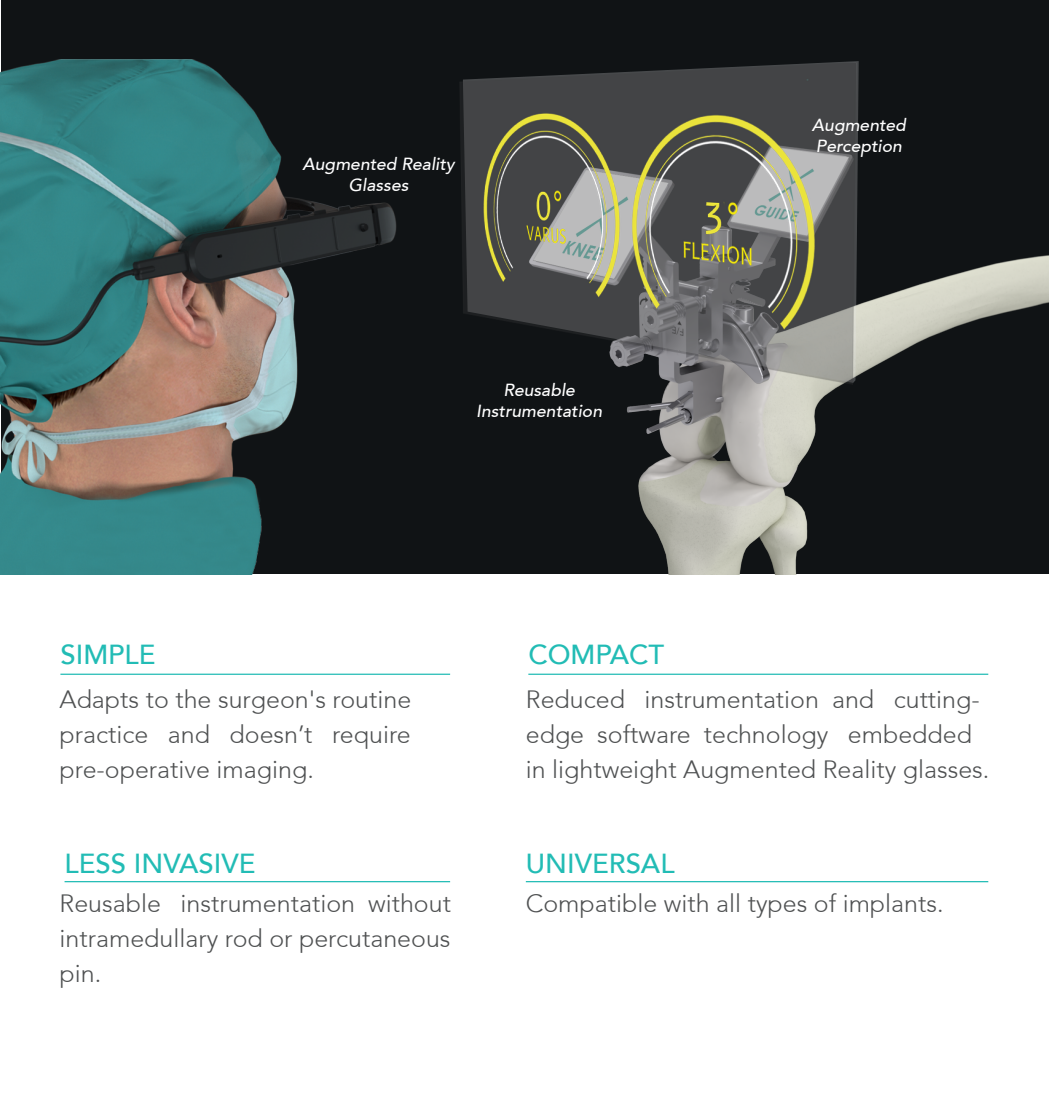
<style>
.page{position:relative;width:1049px;height:1099px;background:#fff}
.page>*{position:absolute;margin:0;border:0;box-sizing:border-box;transform-origin:0 0}
.t1{font:500 27.5px "Avenir 65";color:#22bcb5}
.t2{font:300 25px/35px "Avenir 35";color:#4f5152;text-align:justify}
.t3{font:italic 500 17.5px/21px "Avenir 65";color:#fff;text-align:center}
</style>
<div class="page">
<hr style="left:60px;top:673px;width:390px;height:2px;background:#22bcb5">
<hr style="left:65px;top:881px;width:385px;height:1px;background:#22bcb5">
<hr style="left:528px;top:673px;width:460px;height:2px;background:#22bcb5">
<hr style="left:526px;top:881px;width:462px;height:1px;background:#22bcb5">
<img style="left:0;top:0;width:1049px;height:575px">
<p class="t3" style="left:303px;top:154px;width:154px">Augmented Reality<br>Glasses</p>
<p class="t3" style="left:476px;top:379px;width:127px">Reusable<br>Instrumentation</p>
<p class="t3" style="left:812px;top:115px;width:96px;text-align:left">Augmented<br>Perception</p>
<p class="t1" style="left:60px;top:638px;width:97px">SIMPLE</p>
<p class="t2" style="left:60px;top:681px;width:353px">Adapts to the surgeon's routine practice and doesn’t require pre-operative imaging.</p>
<p class="t1" style="left:65px;top:847px;width:193px">LESS INVASIVE</p>
<p class="t2" style="left:60px;top:886px;width:393px">Reusable instrumentation without intramedullary rod or percutaneous pin.</p>
<p class="t1" style="left:528px;top:638px;width:137px">COMPACT</p>
<p class="t2" style="left:526px;top:681px;width:465px;text-align:left">Reduced instrumentation and cutting&shy;edge software technology embedded in lightweight Augmented Reality glasses.</p>
<p class="t1" style="left:526px;top:847px;width:150px">UNIVERSAL</p>
<p class="t2" style="left:526px;top:886px;width:419px">Compatible with all types of implants.</p>
</div>
